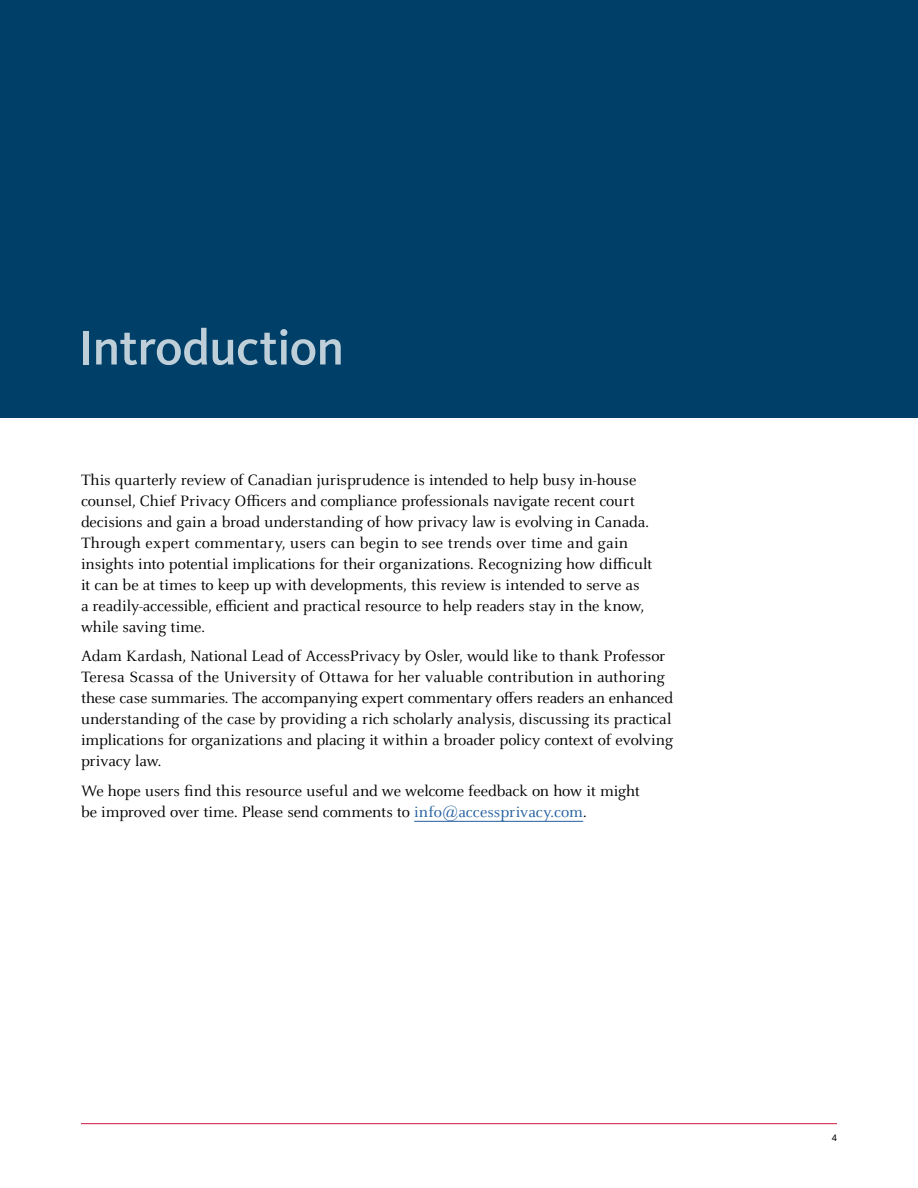
<style>
.page{position:relative;width:918px;height:1188px;background:#fff}
.page>*{position:absolute;margin:0;border:0;box-sizing:border-box;transform-origin:0 0}
.Introducton_Title{font:500 51px "Kievit Pro";letter-spacing:-.02em;color:#bfcfd9}
.Body{font:16.5px/21px "Celeste OT";letter-spacing:-.005em;color:#000}
.t1{font:9.75px "Kievit Pro";color:#000}
.s1{color:#215e9e}
</style>
<div class="page">
<div style="left:0;top:0;width:918px;height:418px;background:#003f67"></div>
<hr style="left:81px;top:1123px;width:756px;height:1px;background:#cd163f">
<hr style="left:414px;top:821px;width:169px;height:1px;background:#215e9e">
<p class="Introducton_Title" style="left:78px;top:317px;width:268px">Introduction</p>
<p class="Body" style="left:81px;top:469px;width:573px">This quarterly review of Canadian jurisprudence is intended to help busy in-house counsel, Chief Privacy Officers and compliance professionals navigate recent court decisions and gain a broad understanding of how privacy law is evolving in Canada.<br>Through expert commentary, users can begin to see trends over time and gain insights into potential implications for their organizations. Recognizing how difficult it can be at times to keep up with developments, this review is intended to serve as<br>a readily-accessible, efficient and practical resource to help readers stay in the know, while saving time.</p>
<p class="Body" style="left:81px;top:646px;width:594px">Adam Kardash, National Lead of AccessPrivacy by Osler, would like to thank Professor Teresa Scassa of the University of Ottawa for her valuable contribution in authoring these case summaries. The accompanying expert commentary offers readers an enhanced understanding of the case by providing a rich scholarly analysis, discussing its practical implications for organizations and placing it within a broader policy context of evolving privacy law.</p>
<p class="Body" style="left:81px;top:780px;width:561px">We hope users find this resource useful and we welcome feedback on how it might be improved over time. Please send comments to <span class="s1">info@accessprivacy.com</span>.</p>
<p class="t1" style="left:832px;top:1132px;width:7px">4</p>
</div>
